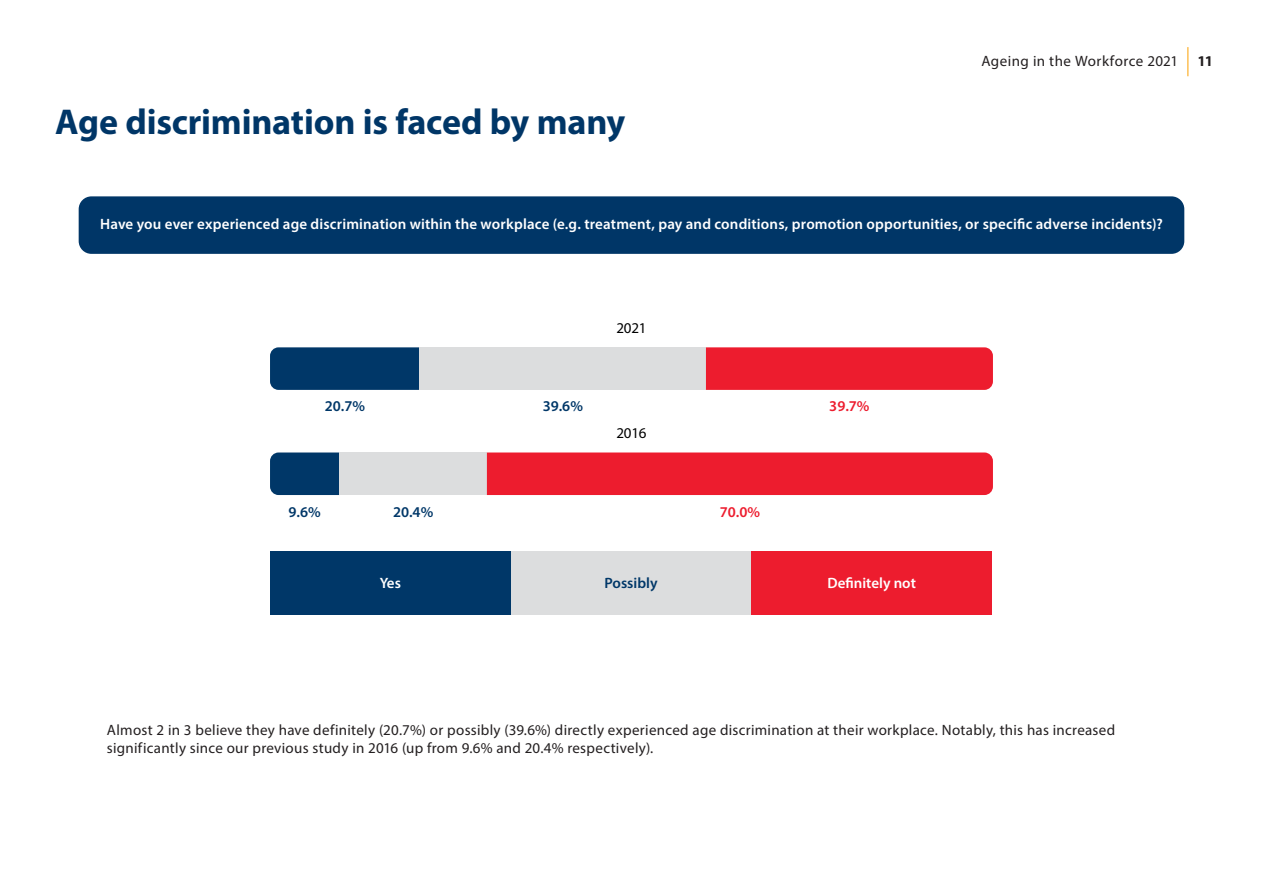
<style>
.page{position:relative;width:1263px;height:893px;background:#fff}
.page>*{position:absolute;margin:0;border:0;box-sizing:border-box;transform-origin:0 0}
.H1_-_Blue{font:700 36px "Myriad Pro";letter-spacing:-.005em;color:#003667}
.Body{font:15px/18px "Myriad Pro";letter-spacing:.02em;color:#231f20}
.Chart_Title{font:600 15px "Myriad Pro";letter-spacing:.01em;color:#fff}
.t1{font:600 15px "Myriad Pro";color:#003768}
.t2{font:600 15px "Myriad Pro";color:#ed1c2e}
.t3{font:15px "Myriad Pro";letter-spacing:-.015em;color:#000}
.t4{font:700 15px "Myriad Pro";color:#231f20}
</style>
<div class="page">
<svg style="left:1187px;top:47px;width:1px;height:29px"></svg>
<div style="left:79px;top:196px;width:1105px;height:58px;background:#003667;border-radius:13px"></div>
<div style="left:270px;top:551px;width:241px;height:64px;background:#003768"></div>
<div style="left:511px;top:551px;width:240px;height:64px;background:#dcddde"></div>
<div style="left:751px;top:551px;width:241px;height:64px;background:#ed1c2e"></div>
<div style="left:270px;top:452px;width:69px;height:43px;background:#003768"></div>
<div style="left:339px;top:452px;width:148px;height:43px;background:#dcddde"></div>
<div style="left:487px;top:452px;width:506px;height:43px;background:#ed1c2e"></div>
<div style="left:270px;top:347px;width:150px;height:43px;background:#003768"></div>
<div style="left:420px;top:347px;width:286px;height:43px;background:#dcddde"></div>
<div style="left:706px;top:347px;width:287px;height:43px;background:#ed1c2e"></div>
<p class="H1_-_Blue" style="left:55px;top:99px;width:571px">Age discrimination is faced by many</p>
<p class="Body" style="left:981px;top:51px;width:198px">Ageing in the Workforce 2021</p>
<p class="t4" style="left:1197px;top:51px;width:17px">11</p>
<p class="Chart_Title" style="left:100px;top:214px;width:1064px">Have you ever experienced age discrimination within the workplace (e.g. treatment, pay and conditions, promotion opportunities, or specific adverse incidents)?</p>
<p class="t3" style="left:616px;top:319px;width:32px">2021</p>
<p class="t1" style="left:325px;top:396px;width:42px">20.7%</p>
<p class="t1" style="left:543px;top:396px;width:42px">39.6%</p>
<p class="t2" style="left:829px;top:396px;width:42px">39.7%</p>
<p class="t3" style="left:616px;top:424px;width:32px">2016</p>
<p class="t1" style="left:289px;top:503px;width:34px">9.6%</p>
<p class="t1" style="left:393px;top:503px;width:42px">20.4%</p>
<p class="t2" style="left:720px;top:503px;width:42px">70.0%</p>
<p class="Chart_Title" style="left:380px;top:573px;width:23px">Yes</p>
<p class="t1" style="left:605px;top:573px;width:54px">Possibly</p>
<p class="Chart_Title" style="left:827px;top:573px;width:90px">Definitely not</p>
<p class="Body" style="left:107px;top:721px;width:1010px">Almost 2 in 3 believe they have definitely (20.7%) or possibly (39.6%) directly experienced age discrimination at their workplace. Notably, this has increased significantly since our previous study in 2016 (up from 9.6% and 20.4% respectively).</p>
</div>
